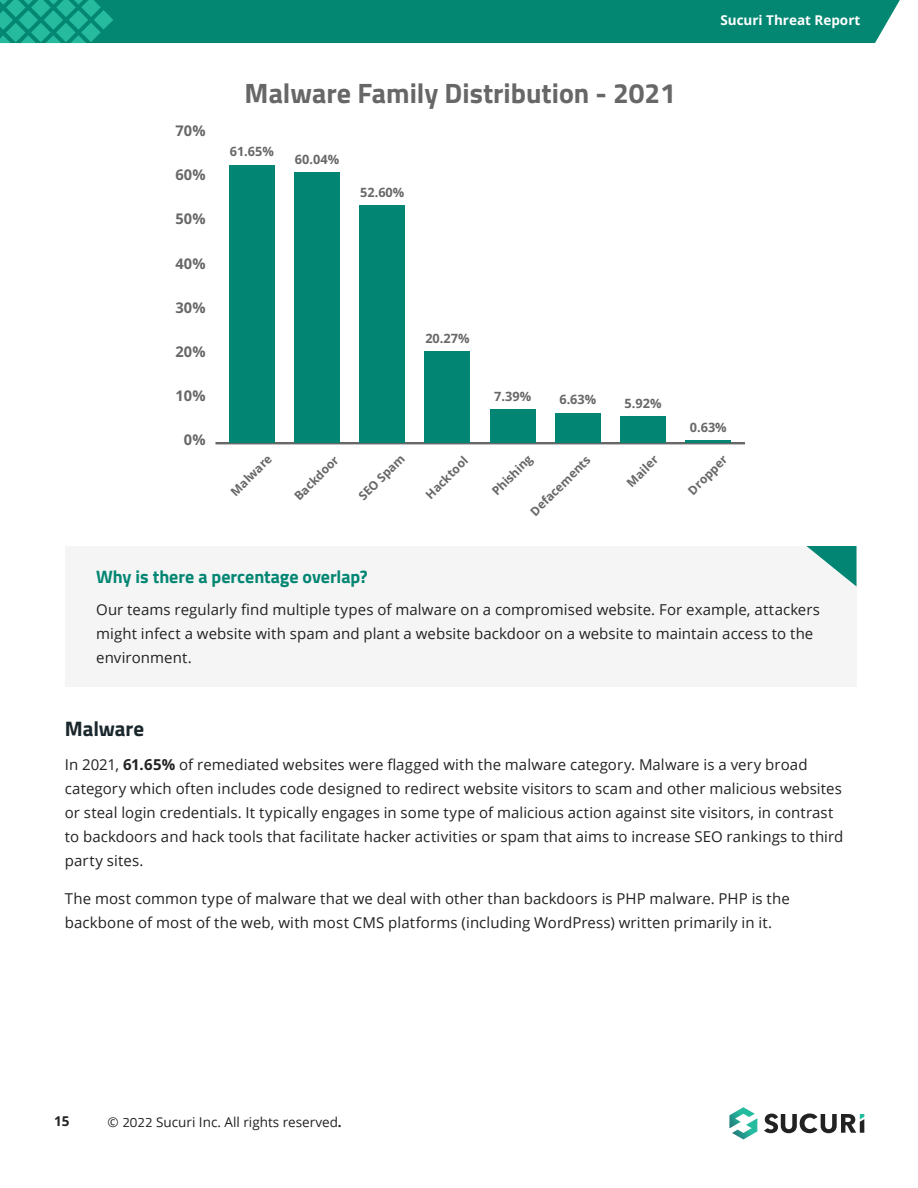
<style>
.page{position:relative;width:918px;height:1188px;background:#fff}
.page>*{position:absolute;margin:0;border:0;box-sizing:border-box;transform-origin:0 0}
.t1{font:700 28.05px "Titillium Web";color:#676767}
.t2{font:700 21px "Titillium Web";letter-spacing:-.005em;color:#1a272c}
.t3{font:700 18px "Titillium Web";color:#028673}
.t4{font:15px/24px "Open Sans";letter-spacing:.005em;color:#222}
.t5{font:700 14.7px "Open Sans";color:#676767}
.t6{font:13.5px "Open Sans";color:#222}
.t7{font:700 13.5px "Open Sans";color:#fff}
.t8{font:700 13.5px "Open Sans";color:#222}
.t9{font:700 12.75px "Open Sans";color:#676767}
.t10{font:700 12px "Open Sans";color:#676767}
.s1{font-weight:700}
.s2{font-family:"Titillium Web"}
</style>
<div class="page">
<svg style="left:0;top:0;width:900px;height:43px;background:#078b77"></svg>
<svg style="left:764px;top:1113px;width:100px;height:20px"></svg>
<svg style="left:729px;top:1107px;width:28px;height:32px"></svg>
<hr style="left:215px;top:442px;width:530px;height:2px;background:#676767">
<hr style="left:685px;top:440px;width:46px;height:3px;background:#028673">
<div style="left:620px;top:416px;width:46px;height:27px;background:#028673"></div>
<div style="left:555px;top:413px;width:46px;height:30px;background:#028673"></div>
<div style="left:490px;top:409px;width:46px;height:34px;background:#028673"></div>
<div style="left:425px;top:351px;width:45px;height:92px;background:#028673"></div>
<div style="left:359px;top:205px;width:46px;height:238px;background:#028673"></div>
<div style="left:294px;top:172px;width:46px;height:271px;background:#028673"></div>
<div style="left:229px;top:165px;width:46px;height:278px;background:#028673"></div>
<div style="left:65px;top:546px;width:791px;height:140px;background:#f5f5f5"></div>
<svg style="left:806px;top:546px;width:50px;height:40px"></svg>
<p class="t5" style="left:176px;top:121px;width:31px">70%</p>
<p class="t5" style="left:176px;top:165px;width:31px">60%</p>
<p class="t5" style="left:176px;top:209px;width:31px">50%</p>
<p class="t5" style="left:176px;top:253px;width:31px">40%</p>
<p class="t5" style="left:176px;top:297px;width:31px">30%</p>
<p class="t5" style="left:176px;top:342px;width:31px">20%</p>
<p class="t5" style="left:176px;top:386px;width:31px">10%</p>
<p class="t5" style="left:184px;top:430px;width:23px">0%</p>
<h1 class="t1" style="left:245px;top:71px;width:433px">Malware Family Distribution - 2021</h1>
<p class="t9" style="left:230px;top:143px;width:46px">61.65%</p>
<p class="t9" style="left:295px;top:150px;width:46px">60.04%</p>
<p class="t9" style="left:360px;top:184px;width:46px">52.60%</p>
<p class="t7" style="left:720px;top:11px;width:141px">Sucuri Threat Report</p>
<p class="t9" style="left:425px;top:330px;width:46px">20.27%</p>
<p class="t10" style="left:227px;top:488px;width:54px;rotate:-45deg">Malware</p>
<p class="t10" style="left:291px;top:492px;width:58px;rotate:-45deg">Backdoor</p>
<p class="t10" style="left:355px;top:492px;width:61px;rotate:-45deg">SEO Spam</p>
<p class="t10" style="left:422px;top:491px;width:55px;rotate:-45deg">Hacktool</p>
<p class="t9" style="left:494px;top:388px;width:38px">7.39%</p>
<p class="t9" style="left:559px;top:391px;width:38px">6.63%</p>
<p class="t10" style="left:488px;top:487px;width:53px;rotate:-45deg">Phishing</p>
<p class="t10" style="left:527px;top:508px;width:81px;rotate:-45deg">Defacements</p>
<p class="t9" style="left:625px;top:394px;width:38px">5.92%</p>
<p class="t10" style="left:623px;top:479px;width:40px;rotate:-45deg">Mailer</p>
<p class="t9" style="left:690px;top:418px;width:38px">0.63%</p>
<p class="t10" style="left:684px;top:487px;width:51px;rotate:-45deg">Dropper</p>
<p class="t3" style="left:96px;top:563px;width:273px">Why is there a percentage overlap?</p>
<p class="t4" style="left:96px;top:597px;width:725px">Our teams regularly find multiple types of malware on a compromised website. For example, attackers might infect a website with spam and plant a website backdoor on a website to maintain access to the environment.</p>
<h2 class="t2" style="left:65px;top:712px;width:81px">Malware</h2>
<p class="t4" style="left:65px;top:752px;width:780px">In 2021, <span class="s1">61.65%</span> of remediated websites were flagged with the malware category. Malware is a very broad category which often includes code designed to redirect website visitors to scam and other malicious websites or steal login credentials. It typically engages in some type of malicious action against site visitors, in contrast to backdoors and hack tools that facilitate hacker activities or spam that aims to increase SEO rankings to third party sites.</p>
<p class="t4" style="left:65px;top:886px;width:726px">The most common type of malware that we deal with other than backdoors is PHP malware. PHP is the backbone of most of the web, with most CMS platforms (including WordPress) written primarily in it.</p>
<p class="t8" style="left:54px;top:1112px;width:17px">15</p>
<p class="t6" style="left:108px;top:1113px;width:236px">© <span class="s2">2022</span> Sucuri Inc. All rights reserved<span class="s1">.</span></p>
</div>
